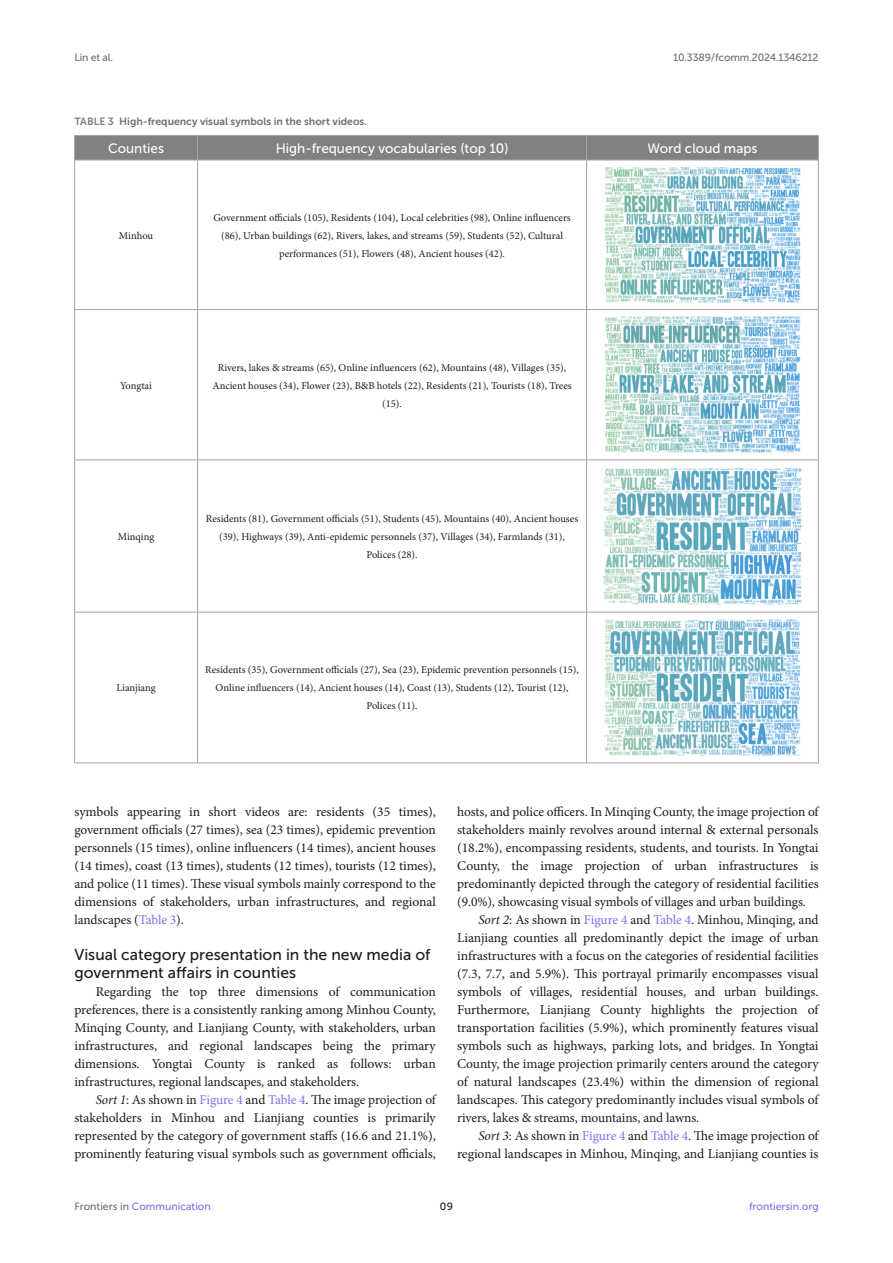
<style>
.page{position:relative;width:893px;height:1263px;background:#fff}
.page>*{position:absolute;margin:0;border:0;box-sizing:border-box;transform-origin:0 0}
.HEAD_3{font:15.75px/18px "Museo Sans 500";color:#1b1c1b}
.TEXT{font:13.5px/18px "Minion Pro";letter-spacing:-.01em;color:#1b1c1b;text-align:justify}
.TEXT_FLUSH{font:13.5px/18px "Minion Pro";letter-spacing:-.005em;color:#1b1c1b;text-align:justify}
.TB_CH{font:13.5px "Museo Sans 500";color:#fff}
.TB_TX{font:10.5px/18px "Minion Pro";color:#1b1c1b;text-align:center}
.TT{font:10.5px "Museo Sans 700";color:#706f70}
.t1{font:10.5px "Museo Sans 500";color:#856df0}
.t2{font:10.5px "Museo Sans 500";letter-spacing:-.015em;color:#706f70}
.t3{font:10.5px "Museo Sans 500";color:#1b1c1b}
.s1{color:#7e7f7f}
.s2{color:#856df0}
.s3{font-style:italic}
.s4{color:#706f70}
</style>
<div class="page">
<hr style="left:198px;top:460px;width:388px;height:1px;background:#a2a3a3">
<hr style="left:198px;top:612px;width:388px;height:1px;background:#a2a3a3">
<hr style="left:198px;top:763px;width:388px;height:1px;background:#a2a3a3">
<hr style="left:586px;top:310px;width:1px;height:150px;background:#a2a3a3">
<hr style="left:818px;top:310px;width:1px;height:150px;background:#a2a3a3">
<hr style="left:586px;top:460px;width:233px;height:1px;background:#a2a3a3">
<hr style="left:586px;top:460px;width:1px;height:152px;background:#a2a3a3">
<hr style="left:818px;top:460px;width:1px;height:152px;background:#a2a3a3">
<hr style="left:586px;top:612px;width:233px;height:1px;background:#a2a3a3">
<hr style="left:586px;top:612px;width:1px;height:151px;background:#a2a3a3">
<hr style="left:818px;top:612px;width:1px;height:151px;background:#a2a3a3">
<hr style="left:586px;top:763px;width:233px;height:1px;background:#a2a3a3">
<hr style="left:74px;top:310px;width:1px;height:150px;background:#a2a3a3">
<hr style="left:197px;top:310px;width:1px;height:150px;background:#a2a3a3">
<hr style="left:74px;top:460px;width:124px;height:1px;background:#a2a3a3">
<hr style="left:74px;top:460px;width:1px;height:152px;background:#a2a3a3">
<hr style="left:197px;top:460px;width:1px;height:152px;background:#a2a3a3">
<hr style="left:74px;top:612px;width:124px;height:1px;background:#a2a3a3">
<hr style="left:74px;top:612px;width:1px;height:151px;background:#a2a3a3">
<hr style="left:197px;top:612px;width:1px;height:151px;background:#a2a3a3">
<hr style="left:74px;top:763px;width:124px;height:1px;background:#a2a3a3">
<hr style="left:198px;top:160px;width:388px;height:1px;background:#a2a3a3">
<hr style="left:586px;top:160px;width:233px;height:1px;background:#a2a3a3">
<svg style="left:74px;top:135px;width:745px;height:25px;background:#828383"></svg>
<hr style="left:74px;top:160px;width:124px;height:1px;background:#a2a3a3">
<hr style="left:198px;top:309px;width:388px;height:1px;background:#a2a3a3">
<hr style="left:586px;top:160px;width:1px;height:149px;background:#a2a3a3">
<hr style="left:818px;top:160px;width:1px;height:149px;background:#a2a3a3">
<hr style="left:586px;top:309px;width:233px;height:1px;background:#a2a3a3">
<hr style="left:74px;top:160px;width:1px;height:149px;background:#a2a3a3">
<hr style="left:197px;top:160px;width:1px;height:149px;background:#a2a3a3">
<hr style="left:74px;top:309px;width:124px;height:1px;background:#a2a3a3">
<img style="left:604px;top:167px;width:196px;height:135px">
<img style="left:604px;top:317px;width:197px;height:136px">
<img style="left:603px;top:467px;width:199px;height:138px">
<img style="left:604px;top:619px;width:197px;height:137px">
<p class="t2" style="left:74px;top:51px;width:40px">Lin et al.</p>
<p class="t2" style="left:673px;top:51px;width:147px">10.3389/fcomm.2024.1346212</p>
<p class="TT" style="left:74px;top:115px;width:294px"><span class="s1">TABLE 3</span> High-frequency visual symbols in the short videos.</p>
<p class="TB_CH" style="left:108px;top:141px;width:58px">Counties</p>
<p class="TB_CH" style="left:276px;top:141px;width:234px">High-frequency vocabularies (top 10)</p>
<p class="TB_CH" style="left:647px;top:141px;width:112px">Word cloud maps</p>
<p class="TB_TX" style="left:119px;top:226px;width:36px">Minhou</p>
<p class="TB_TX" style="left:120px;top:376px;width:33px">Yongtai</p>
<p class="TB_TX" style="left:118px;top:527px;width:38px">Minqing</p>
<p class="TB_TX" style="left:116px;top:679px;width:41px">Lianjiang</p>
<p class="TB_TX" style="left:213px;top:208px;width:359px">Government officials (105), Residents (104), Local celebrities (98), Online influencers (86), Urban buildings (62), Rivers, lakes, and streams (59), Students (52), Cultural performances (51), Flowers (48), Ancient houses (42).</p>
<p class="TB_TX" style="left:212px;top:358px;width:361px">Rivers, lakes &amp; streams (65), Online influencers (62), Mountains (48), Villages (35),<br>Ancient houses (34), Flower (23), B&amp;B hotels (22), Residents (21), Tourists (18), Trees (15).</p>
<p class="TB_TX" style="left:206px;top:509px;width:374px">Residents (81), Government officials (51), Students (45), Mountains (40), Ancient houses (39), Highways (39), Anti-epidemic personnels (37), Villages (34), Farmlands (31),<br>Polices (28).</p>
<p class="TB_TX" style="left:205px;top:661px;width:375px">Residents (35), Government officials (27), Sea (23), Epidemic prevention personnels (15),<br>Online influencers (14), Ancient houses (14), Coast (13), Students (12), Tourist (12),<br>Polices (11).</p>
<p class="TEXT_FLUSH" style="left:74px;top:803px;width:363px">symbols appearing in short videos are: residents (35 times), government officials (27 times), sea (23 times), epidemic prevention personnels (15 times), online influencers (14 times), ancient houses (14 times), coast (13 times), students (12 times), tourists (12 times), and police (11 times). These visual symbols mainly correspond to the dimensions of stakeholders, urban infrastructures, and regional landscapes (<span class="s2">Table 3</span>).</p>
<p class="HEAD_3" style="left:74px;top:946px;width:358px">Visual category presentation in the new media of government affairs in counties</p>
<p class="TEXT_FLUSH" style="left:74px;top:983px;width:363px;text-indent:21px">Regarding the top three dimensions of communication preferences, there is a consistently ranking among Minhou County, Minqing County, and Lianjiang County, with stakeholders, urban infrastructures, and regional landscapes being the primary dimensions. Yongtai County is ranked as follows: urban infrastructures, regional landscapes, and stakeholders.</p>
<p class="TEXT" style="left:74px;top:1091px;width:363px;text-indent:21px"><span class="s3">Sort 1</span>: As shown in <span class="s2">Figure 4</span> and <span class="s2">Table 4</span>. The image projection of stakeholders in Minhou and Lianjiang counties is primarily represented by the category of government staffs (16.6 and 21.1%), prominently featuring visual symbols such as government officials,</p>
<p class="TEXT" style="left:457px;top:803px;width:363px">hosts, and police officers. In Minqing County, the image projection of stakeholders mainly revolves around internal &amp; external personals (18.2%), encompassing residents, students, and tourists. In Yongtai County, the image projection of urban infrastructures is predominantly depicted through the category of residential facilities (9.0%), showcasing visual symbols of villages and urban buildings.</p>
<p class="TEXT" style="left:457px;top:911px;width:363px;text-indent:21px"><span class="s3">Sort 2</span>: As shown in <span class="s2">Figure 4</span> and <span class="s2">Table 4</span>. Minhou, Minqing, and Lianjiang counties all predominantly depict the image of urban infrastructures with a focus on the categories of residential facilities (7.3, 7.7, and 5.9%). This portrayal primarily encompasses visual symbols of villages, residential houses, and urban buildings.<br>Furthermore, Lianjiang County highlights the projection of transportation facilities (5.9%), which prominently features visual symbols such as highways, parking lots, and bridges. In Yongtai County, the image projection primarily centers around the category of natural landscapes (23.4%) within the dimension of regional landscapes. This category predominantly includes visual symbols of rivers, lakes &amp; streams, mountains, and lawns.</p>
<p class="TEXT" style="left:457px;top:1127px;width:363px;text-align:right"><span class="s3">Sort 3</span>: As shown in <span class="s2">Figure 4</span> and <span class="s2">Table 4</span>. The image projection of regional landscapes in Minhou, Minqing, and Lianjiang counties is</p>
<p class="t1" style="left:74px;top:1200px;width:138px"><span class="s4">Frontiers in</span> Communication</p>
<p class="t3" style="left:440px;top:1200px;width:15px">09</p>
<p class="t1" style="left:749px;top:1200px;width:71px">frontiersin.org</p>
</div>
